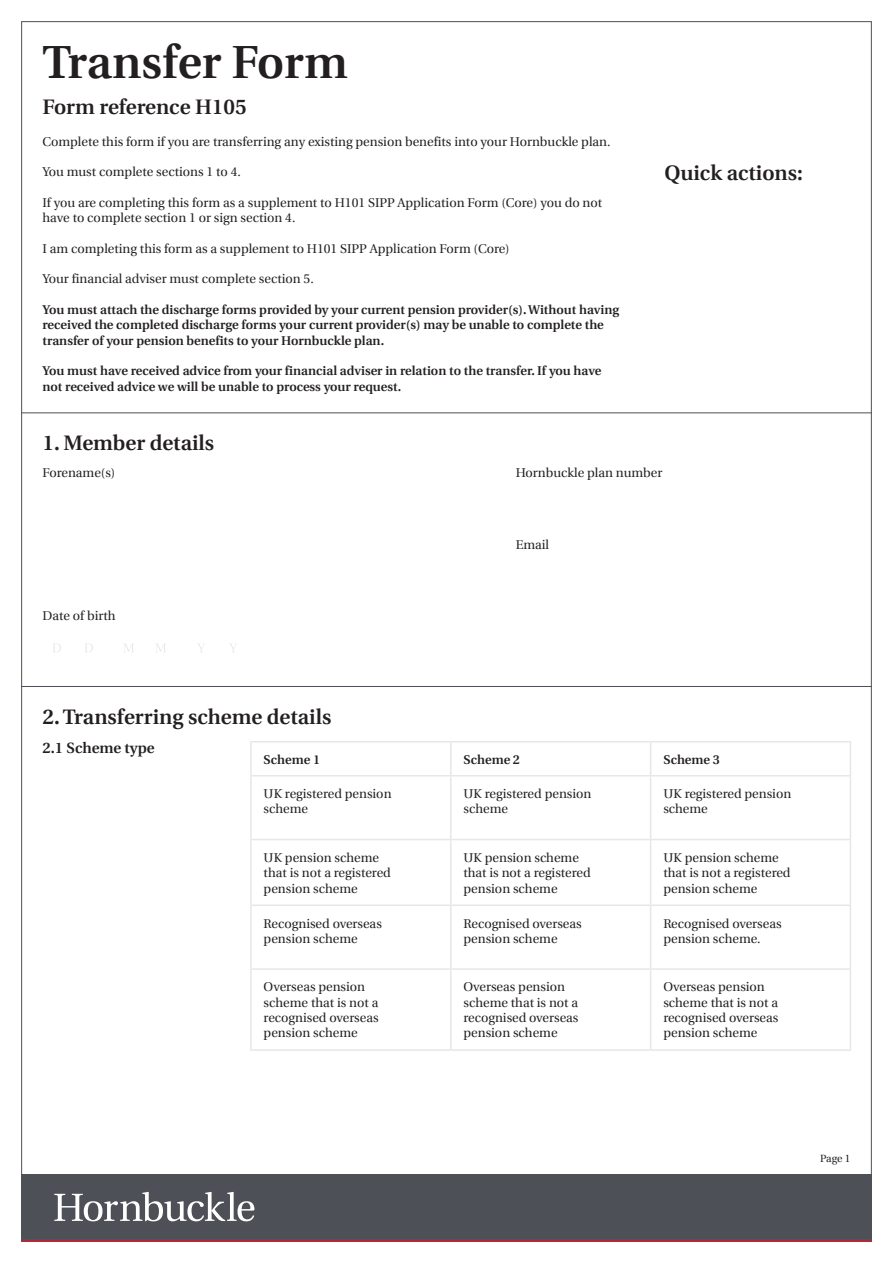
<style>
.page{position:relative;width:893px;height:1263px;background:#fff}
.page>*{position:absolute;margin:0;border:0;box-sizing:border-box;transform-origin:0 0}
.Heading{font:600 46.5px "Utopia";color:#231f20}
.Subheading{font:600 21px "Utopia";color:#231f20}
.t1{font:600 15px "Utopia";color:#231f20}
.Copy{font:12.75px/15.3px "Utopia";color:#231f20}
.Copy-2{font:600 12.75px/15.3px "Utopia";color:#231f20}
.t2{font:10.5px "Utopia";color:#231f20}
</style>
<div class="page">
<div style="left:21px;top:1174px;width:851px;height:65px;background:#4d5056"></div>
<hr style="left:21px;top:1239px;width:851px;height:3px;background:#b12a37">
<svg style="left:54px;top:1192px;width:200px;height:29px"></svg>
<hr style="left:21px;top:412px;width:851px;height:1px;background:#4d5056">
<hr style="left:21px;top:686px;width:851px;height:1px;background:#4d5056">
<hr style="left:250px;top:776px;width:2px;height:63px;background:#e6e7e9">
<hr style="left:450px;top:776px;width:1px;height:63px;background:#e6e7e9">
<hr style="left:650px;top:776px;width:1px;height:63px;background:#e6e7e9">
<hr style="left:850px;top:776px;width:1px;height:63px;background:#e6e7e9">
<hr style="left:250px;top:839px;width:201px;height:1px;background:#e6e7e9">
<hr style="left:250px;top:840px;width:2px;height:64px;background:#e6e7e9">
<hr style="left:451px;top:839px;width:200px;height:1px;background:#e6e7e9">
<hr style="left:450px;top:840px;width:1px;height:64px;background:#e6e7e9">
<hr style="left:651px;top:839px;width:200px;height:1px;background:#e6e7e9">
<hr style="left:650px;top:840px;width:1px;height:64px;background:#e6e7e9">
<hr style="left:850px;top:840px;width:1px;height:64px;background:#e6e7e9">
<hr style="left:250px;top:904px;width:201px;height:2px;background:#e6e7e9">
<hr style="left:250px;top:906px;width:2px;height:62px;background:#e6e7e9">
<hr style="left:451px;top:904px;width:200px;height:2px;background:#e6e7e9">
<hr style="left:450px;top:906px;width:1px;height:62px;background:#e6e7e9">
<hr style="left:651px;top:904px;width:200px;height:2px;background:#e6e7e9">
<hr style="left:650px;top:906px;width:1px;height:62px;background:#e6e7e9">
<hr style="left:850px;top:906px;width:1px;height:62px;background:#e6e7e9">
<hr style="left:250px;top:968px;width:201px;height:2px;background:#e6e7e9">
<hr style="left:250px;top:970px;width:2px;height:79px;background:#e6e7e9">
<hr style="left:451px;top:968px;width:200px;height:2px;background:#e6e7e9">
<hr style="left:450px;top:970px;width:1px;height:79px;background:#e6e7e9">
<hr style="left:651px;top:968px;width:200px;height:2px;background:#e6e7e9">
<hr style="left:650px;top:970px;width:1px;height:79px;background:#e6e7e9">
<hr style="left:850px;top:970px;width:1px;height:79px;background:#e6e7e9">
<hr style="left:250px;top:741px;width:201px;height:1px;background:#e6e7e9">
<hr style="left:451px;top:741px;width:200px;height:1px;background:#e6e7e9">
<hr style="left:651px;top:741px;width:200px;height:1px;background:#e6e7e9">
<hr style="left:250px;top:1049px;width:201px;height:2px;background:#e6e7e9">
<hr style="left:451px;top:1049px;width:200px;height:2px;background:#e6e7e9">
<hr style="left:651px;top:1049px;width:200px;height:2px;background:#e6e7e9">
<hr style="left:250px;top:742px;width:2px;height:33px;background:#e6e7e9">
<hr style="left:450px;top:742px;width:1px;height:33px;background:#e6e7e9">
<hr style="left:650px;top:742px;width:1px;height:33px;background:#e6e7e9">
<hr style="left:850px;top:742px;width:1px;height:33px;background:#e6e7e9">
<hr style="left:250px;top:775px;width:201px;height:1px;background:#e6e7e9">
<hr style="left:451px;top:775px;width:200px;height:1px;background:#e6e7e9">
<hr style="left:651px;top:775px;width:200px;height:1px;background:#e6e7e9">
<svg style="left:53px;top:643px;width:8px;height:9px"></svg>
<svg style="left:85px;top:643px;width:8px;height:9px"></svg>
<svg style="left:124px;top:643px;width:9px;height:9px"></svg>
<svg style="left:156px;top:643px;width:9px;height:9px"></svg>
<svg style="left:198px;top:643px;width:7px;height:9px"></svg>
<svg style="left:230px;top:643px;width:7px;height:9px"></svg>
<p class="Heading" style="left:43px;top:36px;width:307px">Transfer Form</p>
<p class="Subheading" style="left:43px;top:95px;width:206px">Form reference H105</p>
<p class="Copy" style="left:43px;top:134px;width:570px">Complete this form if you are transferring any existing pension benefits into your Hornbuckle plan.</p>
<p class="Copy" style="left:43px;top:165px;width:200px">You must complete sections 1 to 4.</p>
<p class="Copy" style="left:43px;top:195px;width:561px">If you are completing this form as a supplement to H101 SIPP Application Form (Core) you do not have to complete section 1 or sign section 4.</p>
<p class="Copy" style="left:43px;top:241px;width:469px">I am completing this form as a supplement to H101 SIPP Application Form (Core)</p>
<p class="Copy" style="left:43px;top:272px;width:273px">Your financial adviser must complete section 5.</p>
<p class="Copy-2" style="left:43px;top:302px;width:578px">You must attach the discharge forms provided by your current pension provider(s). Without having received the completed discharge forms your current provider(s) may be unable to complete the transfer of your pension benefits to your Hornbuckle plan.</p>
<p class="Copy-2" style="left:43px;top:363px;width:560px">You must have received advice from your financial adviser in relation to the transfer. If you have not received advice we will be unable to process your request.</p>
<p class="Subheading" style="left:664px;top:161px;width:140px">Quick actions:</p>
<p class="Subheading" style="left:43px;top:431px;width:173px">1. Member details</p>
<p class="Copy" style="left:43px;top:465px;width:74px">Forename(s)</p>
<p class="Copy" style="left:516px;top:465px;width:148px">Hornbuckle plan number</p>
<p class="Copy" style="left:43px;top:608px;width:75px">Date of birth</p>
<p class="Copy" style="left:516px;top:537px;width:35px">Email</p>
<p class="Subheading" style="left:43px;top:705px;width:290px">2. Transferring scheme details</p>
<p class="t1" style="left:43px;top:739px;width:114px">2.1 Scheme type</p>
<p class="Copy-2" style="left:264px;top:752px;width:58px">Scheme 1</p>
<p class="Copy-2" style="left:463px;top:752px;width:58px">Scheme 2</p>
<p class="Copy-2" style="left:663px;top:752px;width:58px">Scheme 3</p>
<p class="Copy" style="left:264px;top:786px;width:129px">UK registered pension</p>
<p class="Copy" style="left:264px;top:802px;width:46px">scheme</p>
<p class="Copy" style="left:463px;top:786px;width:129px">UK registered pension</p>
<p class="Copy" style="left:463px;top:802px;width:46px">scheme</p>
<p class="Copy" style="left:663px;top:786px;width:129px">UK registered pension</p>
<p class="Copy" style="left:663px;top:802px;width:46px">scheme</p>
<p class="Copy" style="left:264px;top:850px;width:129px">UK pension scheme that is not a registered pension scheme</p>
<p class="Copy" style="left:463px;top:850px;width:129px">UK pension scheme that is not a registered pension scheme</p>
<p class="Copy" style="left:663px;top:850px;width:129px">UK pension scheme that is not a registered pension scheme</p>
<p class="Copy" style="left:264px;top:916px;width:120px">Recognised overseas</p>
<p class="Copy" style="left:264px;top:931px;width:96px">pension scheme</p>
<p class="Copy" style="left:463px;top:916px;width:120px">Recognised overseas</p>
<p class="Copy" style="left:463px;top:931px;width:96px">pension scheme</p>
<p class="Copy" style="left:663px;top:916px;width:120px">Recognised overseas</p>
<p class="Copy" style="left:663px;top:931px;width:99px">pension scheme.</p>
<p class="Copy" style="left:264px;top:980px;width:103px">Overseas pension</p>
<p class="Copy" style="left:264px;top:995px;width:116px;text-align:justify">scheme that is not a recognised overseas pension scheme</p>
<p class="Copy" style="left:463px;top:980px;width:103px">Overseas pension</p>
<p class="Copy" style="left:463px;top:995px;width:116px;text-align:justify">scheme that is not a recognised overseas pension scheme</p>
<p class="Copy" style="left:663px;top:980px;width:103px">Overseas pension</p>
<p class="Copy" style="left:663px;top:995px;width:116px;text-align:justify">scheme that is not a recognised overseas pension scheme</p>
<p class="t2" style="left:820px;top:1153px;width:32px">Page 1</p>
</div>
